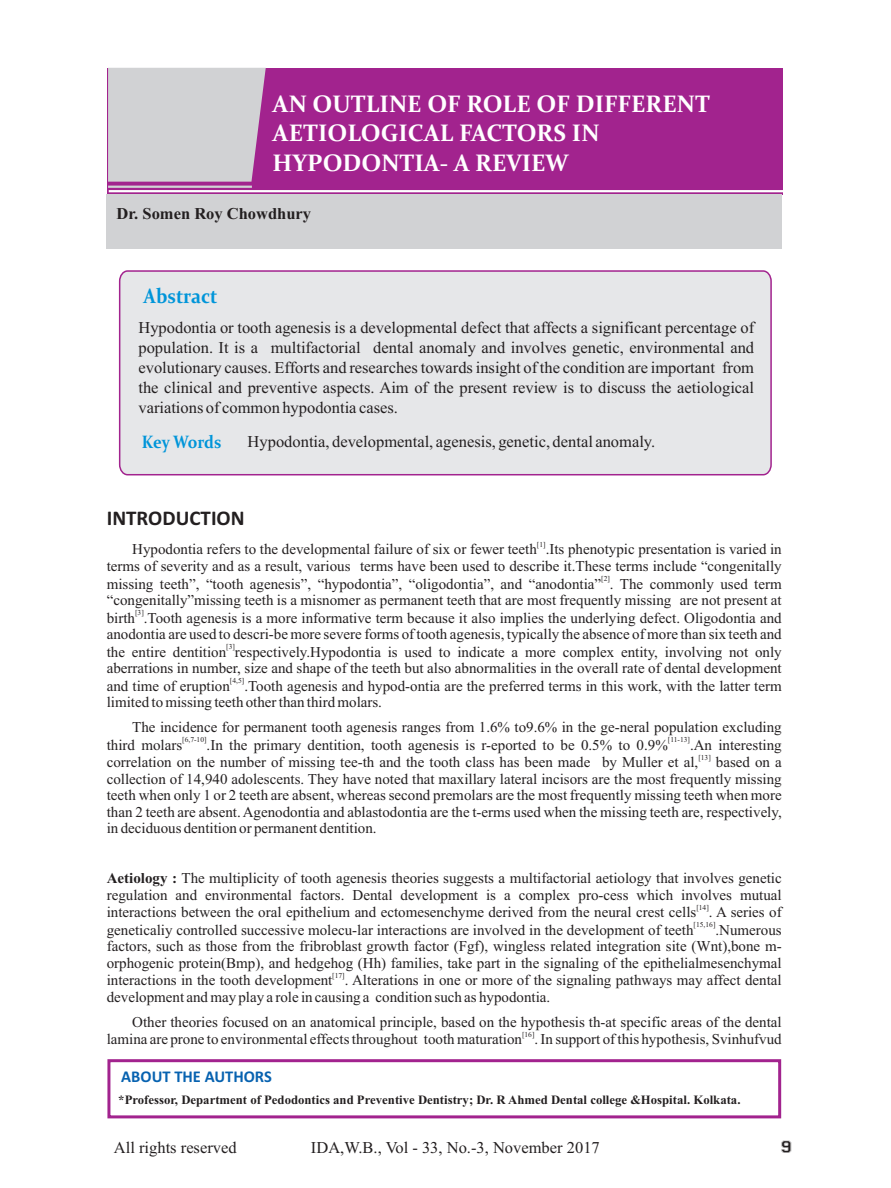
<style>
.page{position:relative;width:891px;height:1188px;background:#fff}
.page>*{position:absolute;margin:0;border:0;box-sizing:border-box;transform-origin:0 0}
.t1{font:700 24px/29.2px "Constantia";color:#fff}
.t2{font:700 21px "Calibri";color:#231f20}
.t3{font:700 21px "Constantia";color:#0095d9;scale:.89 1}
.t4{font:700 18px "Constantia";letter-spacing:-.01em;color:#0095d9;scale:.89 1}
.t5{font:16.5px/20.1px "Times New Roman";color:#231f20;text-align:justify}
.t6{font:700 16.5px "Times New Roman";color:#231f20}
.t7{font:700 16.5px "Calibri";color:#0762b0}
.t8{font:15px/16.6px "Times New Roman";color:#231f20}
.t9{font:15px "Collegiate";color:#231f20}
.t10{font:700 12.75px "Times New Roman";color:#231f20}
.t11{font:7.5px "Times New Roman";color:#231f20}
.s1{font-weight:700}
</style>
<div class="page">
<div style="left:107px;top:68px;width:676px;height:127px;background:#a2238e"></div>
<div style="left:108px;top:68px;width:158px;height:114px;background:#d1d2d4"></div>
<hr style="left:109px;top:190px;width:674px;height:2px;background:#fff">
<hr style="left:108px;top:186px;width:144px;height:2px;background:#d1d2d4">
<div style="left:107px;top:195px;width:675px;height:54px;background:#d1d2d4"></div>
<div style="left:107px;top:1059px;width:674px;height:59px;border:3px solid #a2238e"></div>
<div style="left:118px;top:270px;width:654px;height:206px;background:#e6e7e9"></div>
<h1 class="t1" style="left:273px;top:91px;width:439px">AN OUTLINE OF ROLE OF DIFFERENT<br>AETIOLOGICAL FACTORS IN<br>HYPODONTIA- A REVIEW</h1>
<p class="t6" style="left:117px;top:208px;width:196px">Dr. Somen Roy Chowdhury</p>
<h2 class="t3" style="left:143px;top:288px;width:85px">Abstract</h2>
<p class="t5" style="left:138px;top:319px;width:617px">Hypodontia or tooth agenesis is a developmental defect that affects a significant percentage of population. It is a multifactorial dental anomaly and involves genetic, environmental and evolutionary causes. Efforts and researches towards insight of the condition are important from the clinical and preventive aspects. Aim of the present review is to discuss the aetiological variations of common hypodontia cases.</p>
<p class="t4" style="left:142px;top:435px;width:91px">Key Words</p>
<p class="t5" style="left:248px;top:433px;width:409px">Hypodontia, developmental, agenesis, genetic, dental anomaly.</p>
<h2 class="t2" style="left:107px;top:509px;width:139px">INTRODUCTION</h2>
<p class="t11" style="left:537px;top:542px;width:10px">[1]</p>
<p class="t8" style="left:107px;top:543px;width:677px;text-align:right">Hypodontia refers to the developmental failure of six or fewer teeth .Its phenotypic presentation is varied in terms of severity and as a result, various terms have been used to describe it.These terms include “congenitally</p>
<p class="t11" style="left:601px;top:576px;width:10px">[2]</p>
<p class="t8" style="left:107px;top:577px;width:677px">missing teeth”, “tooth agenesis”, “hypodontia”, “oligodontia”, and “anodontia” . The commonly used term “congenitally”missing teeth is a misnomer as permanent teeth that are most frequently missing are not present at</p>
<p class="t11" style="left:135px;top:610px;width:10px">[3]</p>
<p class="t8" style="left:107px;top:611px;width:676px">birth .Tooth agenesis is a more informative term because it also implies the underlying defect. Oligodontia and anodontia are used to descri-be more severe forms of tooth agenesis, typically the absence of more than six teeth and</p>
<p class="t11" style="left:226px;top:644px;width:10px">[3]</p>
<p class="t8" style="left:107px;top:645px;width:677px">the entire dentition respectively.Hypodontia is used to indicate a more complex entity, involving not only aberrations in number, size and shape of the teeth but also abnormalities in the overall rate of dental development</p>
<p class="t11" style="left:230px;top:678px;width:16px">[4,5]</p>
<p class="t8" style="left:107px;top:679px;width:677px">and time of eruption .Tooth agenesis and hypod-ontia are the preferred terms in this work, with the latter term limited to missing teeth other than third molars.</p>
<p class="t8" style="left:132px;top:720px;width:651px">The incidence for permanent tooth agenesis ranges from 1.6% to9.6% in the ge-neral population excluding</p>
<p class="t11" style="left:182px;top:737px;width:26px">[6,7-10]</p>
<p class="t11" style="left:668px;top:737px;width:24px">[11-13]</p>
<p class="t8" style="left:107px;top:738px;width:77px">third molars</p>
<p class="t8" style="left:207px;top:738px;width:463px">.In the primary dentition, tooth agenesis is r-eported to be 0.5% to 0.9%</p>
<p class="t8" style="left:690px;top:738px;width:93px">.An interesting</p>
<p class="t11" style="left:698px;top:754px;width:14px">[13]</p>
<p class="t8" style="left:107px;top:755px;width:677px;text-align:justify">correlation on the number of missing tee-th and the tooth class has been made by Muller et al, based on a collection of 14,940 adolescents. They have noted that maxillary lateral incisors are the most frequently missing teeth when only 1 or 2 teeth are absent, whereas second premolars are the most frequently missing teeth when more than 2 teeth are absent. Agenodontia and ablastodontia are the t-erms used when the missing teeth are, respectively, in deciduous dentition or permanent dentition.</p>
<p class="t8" style="left:107px;top:871px;width:677px"><span class="s1">Aetiology :</span> The multiplicity of tooth agenesis theories suggests a multifactorial aetiology that involves genetic regulation and environmental factors. Dental development is a complex pro-cess which involves mutual</p>
<p class="t11" style="left:696px;top:905px;width:14px">[14]</p>
<p class="t8" style="left:107px;top:905px;width:676px">interactions between the oral epithelium and ectomesenchyme derived from the neural crest cells . A series of</p>
<p class="t11" style="left:694px;top:922px;width:23px">[15,16]</p>
<p class="t8" style="left:107px;top:923px;width:588px">geneticaliy controlled successive molecu-lar interactions are involved in the development of teeth</p>
<p class="t8" style="left:107px;top:923px;width:677px;text-align:justify;text-indent:609px">.Numerous factors, such as those from the fribroblast growth factor (Fgf), wingless related integration site (Wnt),bone m&shy;orphogenic protein(Bmp), and hedgehog (Hh) families, take part in the signaling of the epithelialmesenchymal</p>
<p class="t11" style="left:332px;top:973px;width:14px">[17]</p>
<p class="t8" style="left:107px;top:974px;width:677px">interactions in the tooth development . Alterations in one or more of the signaling pathways may affect dental development and may play a role in causing a condition such as hypodontia.</p>
<p class="t8" style="left:132px;top:1015px;width:651px">Other theories focused on an anatomical principle, based on the hypothesis th-at specific areas of the dental</p>
<p class="t11" style="left:522px;top:1032px;width:14px">[16]</p>
<p class="t8" style="left:107px;top:1032px;width:676px">lamina are prone to environmental effects throughout tooth maturation . In support of this hypothesis, Svinhufvud</p>
<p class="t7" style="left:121px;top:1069px;width:152px">ABOUT THE AUTHORS</p>
<p class="t10" style="left:118px;top:1095px;width:624px">*Professor, Department of Pedodontics and Preventive Dentistry; Dr. R Ahmed Dental college &amp;Hospital. Kolkata.</p>
<p class="t5" style="left:114px;top:1139px;width:124px">All rights reserved</p>
<p class="t5" style="left:311px;top:1139px;width:290px">IDA,W.B., Vol - 33, No.-3, November 2017</p>
<p class="t9" style="left:781px;top:1139px;width:12px">9</p>
</div>
